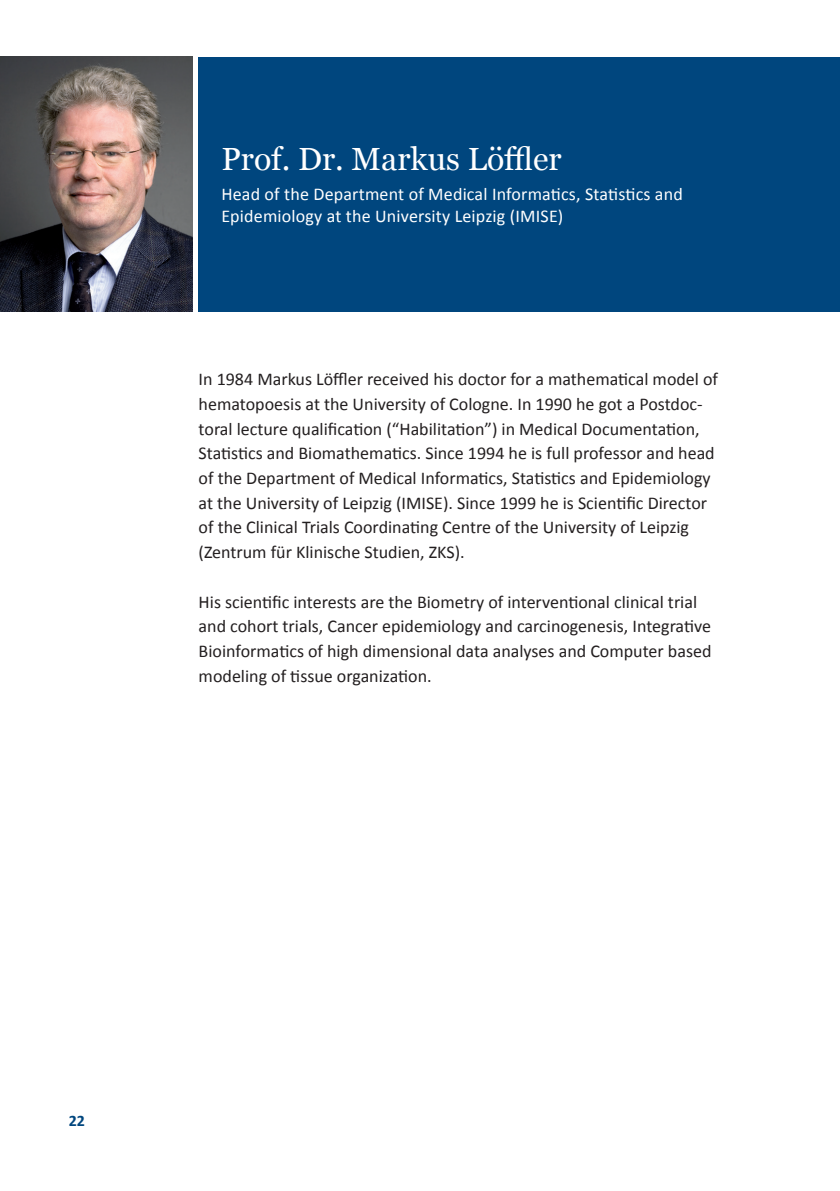
<style>
.page{position:relative;width:840px;height:1191px;background:#fff}
.page>*{position:absolute;margin:0;border:0;box-sizing:border-box;transform-origin:0 0}
.t1{font:32px "Georgia";color:#fff}
.t2{font:18px/24.6px "Calibri";color:#231f20}
.t3{font:18px/21.6px "Calibri";letter-spacing:.01em;color:#fff}
.t4{font:700 16px "Calibri";color:#00467e}
</style>
<div class="page">
<div style="left:198px;top:57px;width:641px;height:254px;background:#00467e"></div>
<img style="left:0;top:57px;width:193px;height:254px">
<h1 class="t1" style="left:221px;top:136px;width:341px">Prof. Dr. Markus Löffler</h1>
<p class="t3" style="left:221px;top:184px;width:462px">Head of the Department of Medical Informatics, Statistics and<br>Epidemiology at the University Leipzig (IMISE)</p>
<p class="t2" style="left:198px;top:367px;width:520px">In 1984 Markus Löffler received his doctor for a mathematical model of hematopoesis at the University of Cologne. In 1990 he got a Postdoc&shy;toral lecture qualification (“Habilitation”) in Medical Documentation, Statistics and Biomathematics. Since 1994 he is full professor and head of the Department of Medical Informatics, Statistics and Epidemiology at the University of Leipzig (IMISE). Since 1999 he is Scientific Director of the Clinical Trials Coordinating Centre of the University of Leipzig (Zentrum für Klinische Studien, ZKS).</p>
<p class="t2" style="left:198px;top:589px;width:514px">His scientific interests are the Biometry of interventional clinical trial and cohort trials, Cancer epidemiology and carcinogenesis, Integrative Bioinformatics of high dimensional data analyses and Computer based modeling of tissue organization.</p>
<p class="t4" style="left:69px;top:1110px;width:18px">22</p>
</div>
